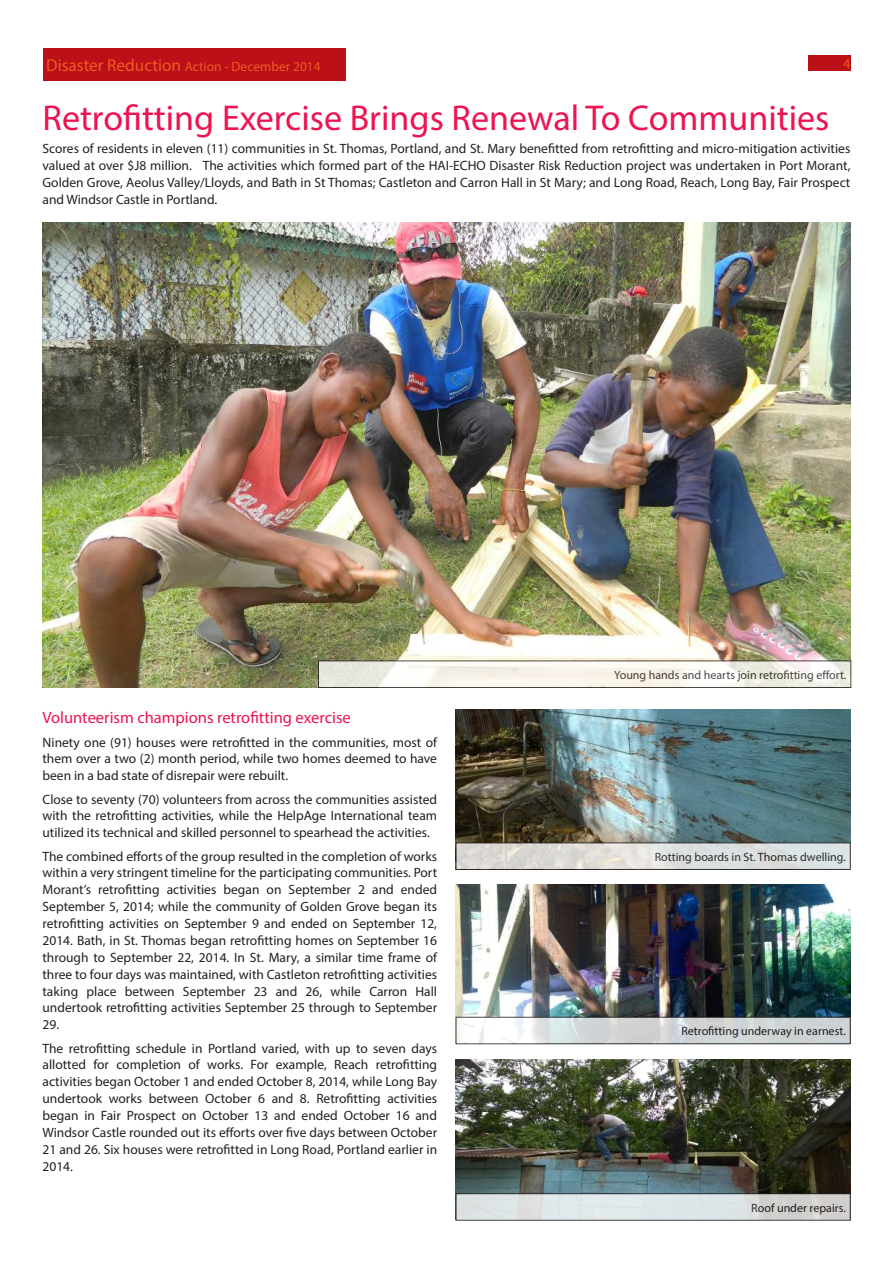
<style>
.page{position:relative;width:893px;height:1263px;background:#fff}
.page>*{position:absolute;margin:0;border:0;box-sizing:border-box;transform-origin:0 0}
.t1{font:36px "Myriad Pro";color:#ed1450}
.t2{font:16.5px "Myriad Pro";color:#ed1450}
.t3{font:13.5px/16.8px "Myriad Pro";color:#231f20;text-align:justify}
.t4{font:13.5px "Myriad Pro";color:#f15921}
.t5{font:12px "Myriad Pro";color:#231f20}
.s1{font-size:17.25px}
</style>
<div class="page">
<div style="left:808px;top:55px;width:42px;height:16px;background:#bb1018"></div>
<img style="left:456px;top:710px;width:394px;height:133px">
<img style="left:42px;top:223px;width:808px;height:465px">
<img style="left:456px;top:884px;width:394px;height:133px">
<img style="left:456px;top:1060px;width:394px;height:133px">
<svg style="left:320px;top:663px;width:529px;height:23px;fill:#f9f4eb"></svg>
<div style="left:318px;top:661px;width:533px;height:27px;border:1px solid #231f20"></div>
<svg style="left:458px;top:845px;width:390px;height:23px;background:#dddedb"></svg>
<div style="left:456px;top:843px;width:394px;height:27px;border:1px solid #231f20"></div>
<svg style="left:458px;top:1019px;width:390px;height:23px;fill:#d2d5d7"></svg>
<div style="left:456px;top:1017px;width:394px;height:27px;border:1px solid #231f20"></div>
<svg style="left:458px;top:1195px;width:390px;height:23px;background:#dbe0e1"></svg>
<div style="left:456px;top:1193px;width:394px;height:27px;border:1px solid #231f20"></div>
<div style="left:43px;top:48px;width:302px;height:33px;background:#bb1018"></div>
<p class="t4" style="left:46px;top:58px;width:276px"><span class="s1">Disaster Reduction</span> Action - December 2014</p>
<p class="t4" style="left:843px;top:55px;width:8px">4</p>
<h1 class="t1" style="left:43px;top:96px;width:788px">Retrofitting Exercise Brings Renewal To Communities</h1>
<p class="t3" style="left:43px;top:140px;width:809px">Scores of residents in eleven (11) communities in St. Thomas, Portland, and St. Mary benefitted from retrofitting and micro-mitigation activities valued at over $J8 million. The activities which formed part of the HAI-ECHO Disaster Risk Reduction project was undertaken in Port Morant, Golden Grove, Aeolus Valley/Lloyds, and Bath in St Thomas; Castleton and Carron Hall in St Mary; and Long Road, Reach, Long Bay, Fair Prospect and Windsor Castle in Portland.</p>
<p class="t2" style="left:43px;top:707px;width:310px">Volunteerism champions retrofitting exercise</p>
<p class="t3" style="left:43px;top:733px;width:396px">Ninety one (91) houses were retrofitted in the communities, most of them over a two (2) month period, while two homes deemed to have been in a bad state of disrepair were rebuilt.</p>
<p class="t3" style="left:43px;top:790px;width:396px">Close to seventy (70) volunteers from across the communities assisted with the retrofitting activities, while the HelpAge International team utilized its technical and skilled personnel to spearhead the activities.</p>
<p class="t3" style="left:43px;top:847px;width:396px">The combined efforts of the group resulted in the completion of works within a very stringent timeline for the participating communities. Port Morant’s retrofitting activities began on September 2 and ended September 5, 2014; while the community of Golden Grove began its retrofitting activities on September 9 and ended on September 12, 2014. Bath, in St. Thomas began retrofitting homes on September 16 through to September 22, 2014. In St. Mary, a similar time frame of three to four days was maintained, with Castleton retrofitting activities taking place between September 23 and 26, while Carron Hall undertook retrofitting activities September 25 through to September 29.</p>
<p class="t3" style="left:43px;top:1039px;width:396px">The retrofitting schedule in Portland varied, with up to seven days allotted for completion of works. For example, Reach retrofitting activities began October 1 and ended October 8, 2014, while Long Bay undertook works between October 6 and 8. Retrofitting activities began in Fair Prospect on October 13 and ended October 16 and Windsor Castle rounded out its efforts over five days between October 21 and 26. Six houses were retrofitted in Long Road, Portland earlier in 2014.</p>
<p class="t5" style="left:614px;top:667px;width:234px">Young hands and hearts join retrofitting effort.</p>
<p class="t5" style="left:655px;top:849px;width:193px">Rotting boards in St. Thomas dwelling.</p>
<p class="t5" style="left:681px;top:1023px;width:166px">Retrofitting underway in earnest.</p>
<p class="t5" style="left:751px;top:1200px;width:96px">Roof under repairs.</p>
</div>
